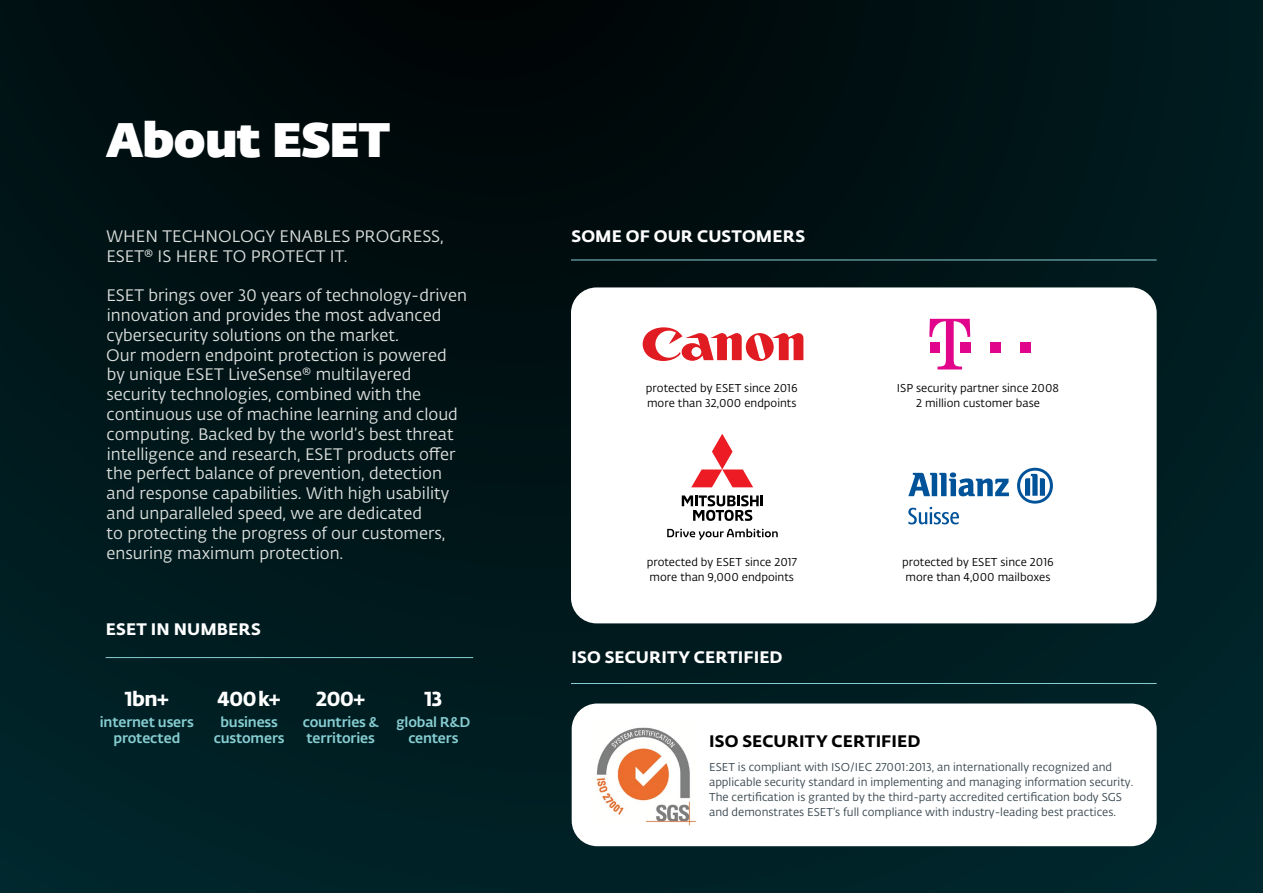
<style>
.page{position:relative;width:1263px;height:893px;background:#fff}
.page>*{position:absolute;margin:0;border:0;box-sizing:border-box;transform-origin:0 0}
.t1{font:800 48px "Fedra Sans Dis Std";color:#fff}
.t2{font:20.1px "Fedra Sans Alt Pro Bold LF";letter-spacing:-.02em;color:#fff}
.t3{font:16.5px/19.8px "Fedra Sans Alt Pro Book LF";color:#dbdedb}
.t4{font:16.5px "Fedra Sans Alt Pro Bold LF";letter-spacing:.01em;color:#fff}
.t5{font:16.5px "Fedra Sans Alt Pro Bold LF";letter-spacing:.005em;color:#000}
.t6{font:13.95px/15.8px "Fedra Sans Alt Pro Med LF";letter-spacing:-.01em;color:#87ced3;text-align:center}
.t7{font:11.25px/15px "Fedra Sans Alt Pro Book LF";color:#39474f}
.t8{font:11.25px/15px "Fedra Sans Alt Pro Book LF";color:#000;text-align:center}
</style>
<div class="page">
<img style="left:0;top:0;width:1263px;height:893px">
<div style="left:571px;top:287px;width:586px;height:336px;background:#fff;border-radius:26px"></div>
<hr style="left:571px;top:260px;width:586px;height:1px;background:#87ced3">
<svg style="left:643px;top:327px;width:160px;height:34px"></svg>
<svg style="left:930px;top:319px;width:40px;height:50px"></svg>
<div style="left:960px;top:342px;width:10px;height:10px;background:#e1058c"></div>
<div style="left:990px;top:342px;width:10px;height:10px;background:#e1058c"></div>
<div style="left:1021px;top:342px;width:10px;height:10px;background:#e1058c"></div>
<svg style="left:682px;top:495px;width:81px;height:26px"></svg>
<svg style="left:691px;top:434px;width:62px;height:53px"></svg>
<svg style="left:667px;top:528px;width:111px;height:12px"></svg>
<svg style="left:908px;top:472px;width:101px;height:24px"></svg>
<svg style="left:1017px;top:468px;width:36px;height:36px"></svg>
<svg style="left:908px;top:507px;width:51px;height:17px"></svg>
<div style="left:572px;top:703px;width:585px;height:143px;background:#fff;border-radius:26px"></div>
<img style="left:596px;top:727px;width:100px;height:99px">
<hr style="left:571px;top:683px;width:586px;height:1px;background:#87ced3">
<hr style="left:106px;top:657px;width:367px;height:1px;background:#87ced3">
<h1 class="t1" style="left:106px;top:101px;width:285px">About ESET</h1>
<p class="t3" style="left:106px;top:225px;width:339px">WHEN TECHNOLOGY ENABLES PROGRESS,<br>ESET® IS HERE TO PROTECT IT.</p>
<p class="t3" style="left:106px;top:285px;width:362px">ESET brings over 30 years of technology-driven innovation and provides the most advanced cybersecurity solutions on the market.<br>Our modern endpoint protection is powered by unique ESET LiveSense® multilayered security technologies, combined with the continuous use of machine learning and cloud computing. Backed by the world’s best threat intelligence and research, ESET products offer the perfect balance of prevention, detection and response capabilities. With high usability and unparalleled speed, we are dedicated<br>to protecting the progress of our customers, ensuring maximum protection.</p>
<p class="t4" style="left:106px;top:616px;width:157px">ESET IN NUMBERS</p>
<p class="t2" style="left:125px;top:683px;width:45px">1bn+</p>
<p class="t6" style="left:100px;top:713px;width:95px">internet users protected</p>
<p class="t2" style="left:218px;top:683px;width:64px">400k+</p>
<p class="t6" style="left:214px;top:713px;width:72px">business customers</p>
<p class="t2" style="left:316px;top:683px;width:50px">200+</p>
<p class="t6" style="left:303px;top:713px;width:77px;text-align:left">countries &amp; territories</p>
<p class="t2" style="left:425px;top:683px;width:19px">13</p>
<p class="t6" style="left:396px;top:713px;width:75px">global R&amp;D centers</p>
<p class="t4" style="left:571px;top:222px;width:235px">SOME OF OUR CUSTOMERS</p>
<p class="t8" style="left:646px;top:380px;width:153px;text-align:left">protected by ESET since 2016 more than 32,000 endpoints</p>
<p class="t8" style="left:647px;top:554px;width:152px;text-align:left">protected by ESET since 2017 more than 9,000 endpoints</p>
<p class="t4" style="left:571px;top:644px;width:213px">ISO SECURITY CERTIFIED</p>
<p class="t8" style="left:897px;top:380px;width:164px">ISP security partner since 2008<br>2 million customer base</p>
<p class="t8" style="left:902px;top:554px;width:153px">protected by ESET since 2016 more than 4,000 mailboxes</p>
<p class="t5" style="left:709px;top:728px;width:213px">ISO SECURITY CERTIFIED</p>
<p class="t7" style="left:709px;top:759px;width:426px">ESET is compliant with ISO/IEC 27001:2013, an internationally recognized and applicable security standard in implementing and managing information security.<br>The certification is granted by the third-party accredited certification body SGS and demonstrates ESET’s full compliance with industry-leading best practices.</p>
</div>
